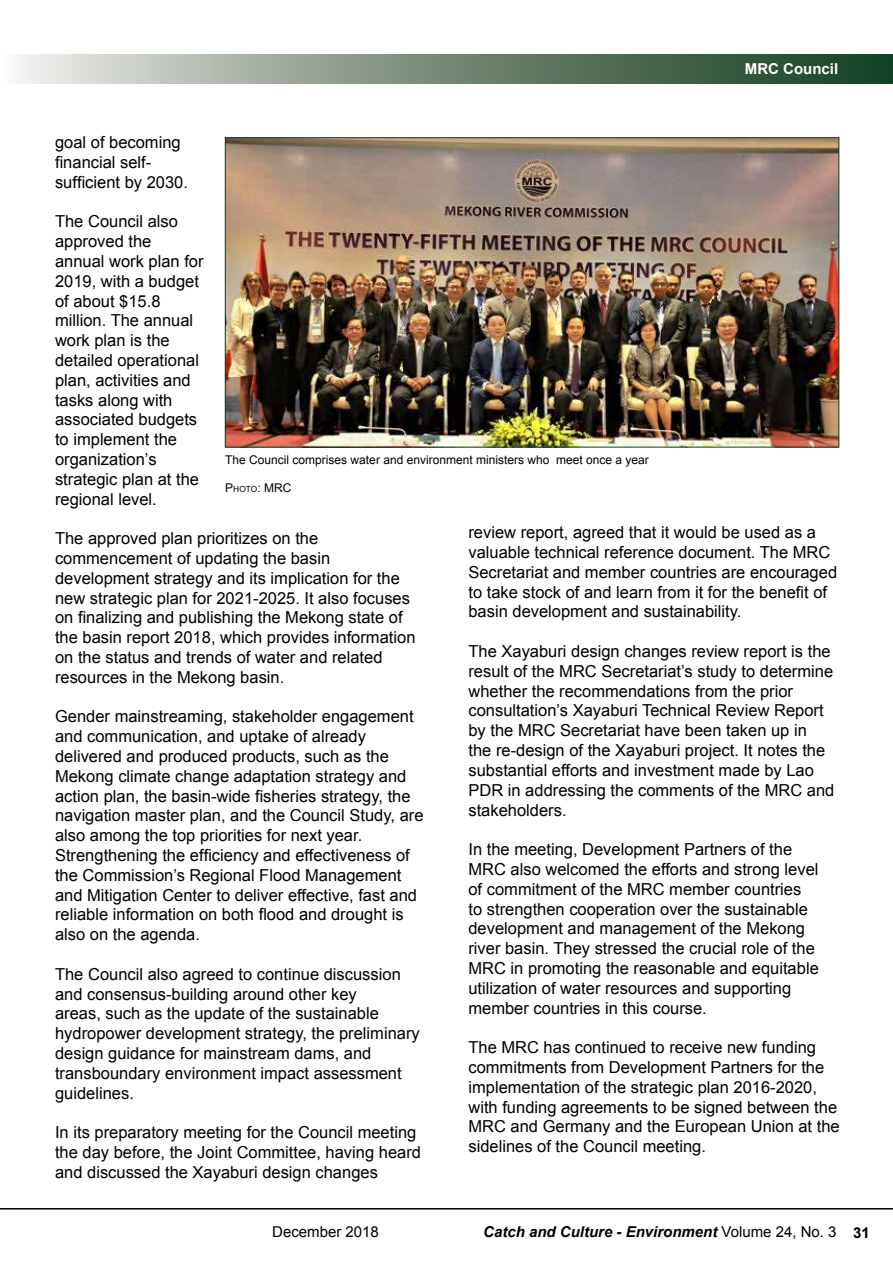
<style>
.page{position:relative;width:893px;height:1263px;background:#fff}
.page>*{position:absolute;margin:0;border:0;box-sizing:border-box;transform-origin:0 0}
.t1{font:16.5px/19.8px "Arial";color:#000}
.t2{font:italic 700 15px "Arial";color:#000}
.t3{font:15px "Arial";color:#000}
.t4{font:700 15px "Arial";color:#fff}
.t5{font:12px "Arial";color:#000}
.t6{font:12px "Arial";color:#000}
.s1{font-size:8.4px}
.s2{font-weight:400;font-style:normal}
.s3{font-style:normal}
</style>
<div class="page">
<svg style="left:18px;top:54px;width:875px;height:30px"></svg>
<hr style="left:0;top:1208px;width:893px;height:1px;background:#000">
<img style="left:227px;top:139px;width:610px;height:306px">
<p class="t4" style="left:745px;top:59px;width:95px">MRC Council</p>
<p class="t1" style="left:55px;top:133px;width:134px">goal of becoming financial self&shy;sufficient by 2030.</p>
<p class="t1" style="left:55px;top:212px;width:150px">The Council also approved the annual work plan for<br>2019, with a budget of about $15.8 million. The annual work plan is the detailed operational plan, activities and tasks along with associated budgets to implement the organization’s strategic plan at the regional level.</p>
<p class="t1" style="left:55px;top:529px;width:362px">The approved plan prioritizes on the commencement of updating the basin development strategy and its implication for the new strategic plan for 2021-2025. It also focuses on finalizing and publishing the Mekong state of the basin report 2018, which provides information on the status and trends of water and related resources in the Mekong basin.</p>
<p class="t1" style="left:55px;top:707px;width:370px">Gender mainstreaming, stakeholder engagement and communication, and uptake of already delivered and produced products, such as the Mekong climate change adaptation strategy and action plan, the basin-wide fisheries strategy, the navigation master plan, and the Council Study, are also among the top priorities for next year.<br>Strengthening the efficiency and effectiveness of the Commission’s Regional Flood Management and Mitigation Center to deliver effective, fast and reliable information on both flood and drought is also on the agenda.</p>
<p class="t1" style="left:55px;top:964px;width:366px">The Council also agreed to continue discussion and consensus-building around other key<br>areas, such as the update of the sustainable hydropower development strategy, the preliminary design guidance for mainstream dams, and transboundary environment impact assessment guidelines.</p>
<p class="t1" style="left:55px;top:1123px;width:367px">In its preparatory meeting for the Council meeting the day before, the Joint Committee, having heard and discussed the Xayaburi design changes</p>
<p class="t5" style="left:225px;top:451px;width:425px">The Council comprises water and environment ministers who meet once a year</p>
<p class="t6" style="left:225px;top:480px;width:68px">P<span class="s1">hoto</span>: MRC</p>
<p class="t1" style="left:468px;top:523px;width:370px">review report, agreed that it would be used as a valuable technical reference document. The MRC Secretariat and member countries are encouraged to take stock of and learn from it for the benefit of basin development and sustainability.</p>
<p class="t1" style="left:468px;top:641px;width:367px">The Xayaburi design changes review report is the result of the MRC Secretariat’s study to determine whether the recommendations from the prior consultation’s Xayaburi Technical Review Report by the MRC Secretariat have been taken up in<br>the re-design of the Xayaburi project. It notes the substantial efforts and investment made by Lao PDR in addressing the comments of the MRC and stakeholders.</p>
<p class="t1" style="left:468px;top:839px;width:352px">In the meeting, Development Partners of the MRC also welcomed the efforts and strong level of commitment of the MRC member countries to strengthen cooperation over the sustainable development and management of the Mekong river basin. They stressed the crucial role of the MRC in promoting the reasonable and equitable utilization of water resources and supporting member countries in this course.</p>
<p class="t1" style="left:468px;top:1037px;width:373px">The MRC has continued to receive new funding commitments from Development Partners for the implementation of the strategic plan 2016-2020, with funding agreements to be signed between the MRC and Germany and the European Union at the sidelines of the Council meeting.</p>
<p class="t3" style="left:272px;top:1221px;width:108px">December 2018</p>
<p class="t2" style="left:483px;top:1222px;width:388px">Catch and Culture - Environment <span class="s2">Volume 24, No. 3</span> <span class="s3">31</span></p>
</div>
